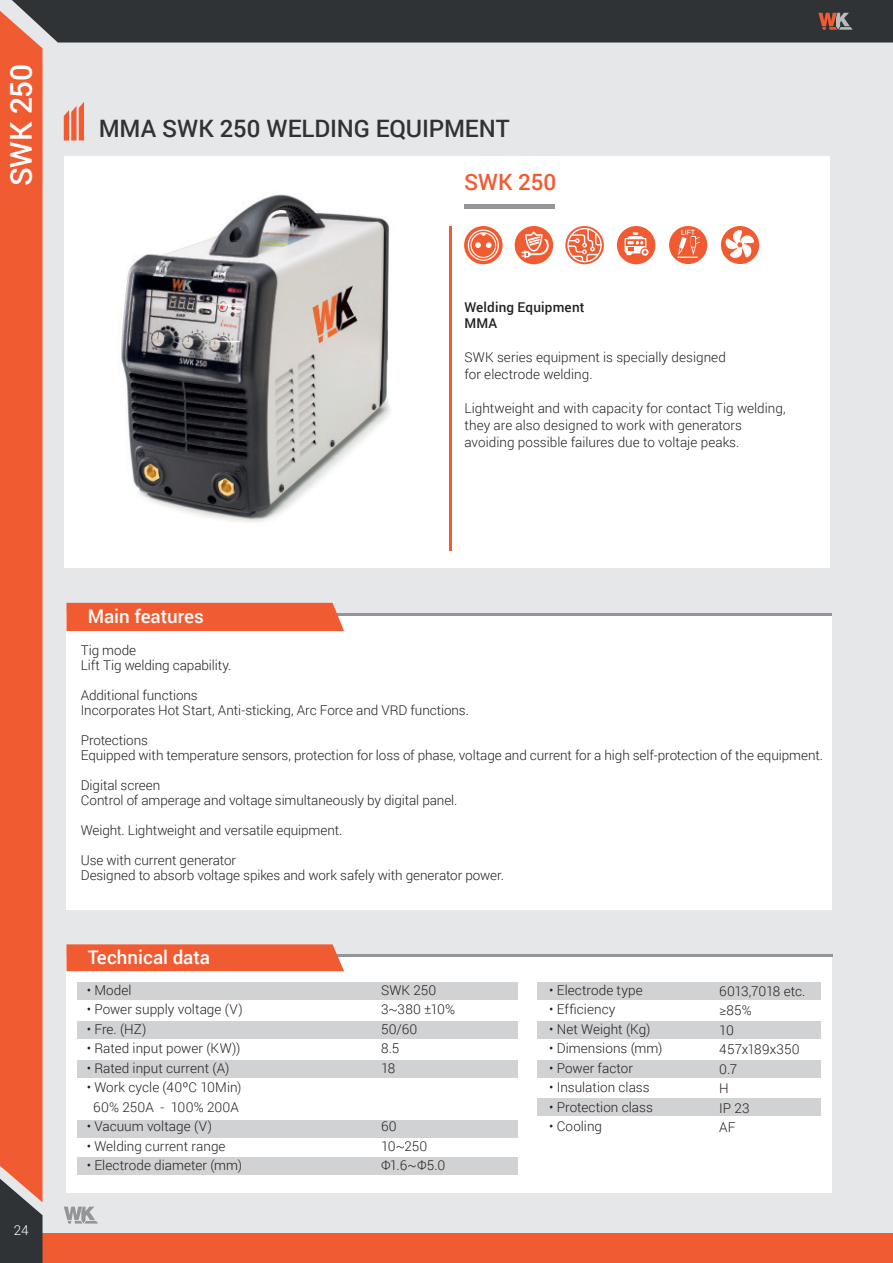
<style>
.page{position:relative;width:893px;height:1263px;background:#e6e7e9}
.page>*{position:absolute;margin:0;border:0;box-sizing:border-box;transform-origin:0 0}
.t1{font:500 30px "Roboto";letter-spacing:-.005em;color:#fff}
.t2{font:500 24px "Roboto";letter-spacing:-.005em;color:#2f3335}
.t3{font:500 22.5px "Roboto";letter-spacing:-.005em;color:#f15b31}
.t4{font:500 18.75px "Roboto";color:#fff}
.t5{font:300 13.5px/19.5px "Roboto";letter-spacing:-.005em;color:#231f20}
.t6{font:300 13.5px/19.5px "Roboto";letter-spacing:.015em;color:#231f20}
.t7{font:500 13.5px/16.2px "Roboto";letter-spacing:.01em;color:#231f20}
.t8{font:300 13.5px "Roboto";color:#fff}
</style>
<div class="page">
<div style="left:0;top:1233px;width:893px;height:30px;background:#f15b32"></div>
<div style="left:0;top:1202px;width:43px;height:61px;background:#2f3335"></div>
<div style="left:0;top:43px;width:43px;height:1159px;background:#f15b32"></div>
<svg style="left:64px;top:102px;width:20px;height:38px"></svg>
<svg style="left:0;top:0;width:893px;height:43px;background:#393a3b"></svg>
<svg style="left:64px;top:1206px;width:34px;height:17px"></svg>
<div style="left:64px;top:156px;width:766px;height:412px;background:#fff"></div>
<div style="left:66px;top:956px;width:766px;height:237px;background:#fff"></div>
<div style="left:66px;top:615px;width:766px;height:295px;background:#fff"></div>
<hr style="left:205px;top:954px;width:627px;height:2px;background:#939598">
<div style="left:66px;top:944px;width:278px;height:27px;background:#f15b32"></div>
<hr style="left:205px;top:613px;width:627px;height:3px;background:#939598">
<div style="left:66px;top:603px;width:278px;height:28px;background:#f15b32"></div>
<hr style="left:464px;top:205px;width:91px;height:4px;background:#939598">
<img style="left:121px;top:194px;width:269px;height:329px">
<div style="left:537px;top:1098px;width:284px;height:18px;background:#d1d2d4"></div>
<div style="left:77px;top:1157px;width:441px;height:18px;background:#d1d2d4"></div>
<div style="left:77px;top:982px;width:441px;height:18px;background:#d1d2d4"></div>
<div style="left:77px;top:1021px;width:441px;height:18px;background:#d1d2d4"></div>
<div style="left:77px;top:1060px;width:441px;height:18px;background:#d1d2d4"></div>
<div style="left:77px;top:1119px;width:441px;height:18px;background:#d1d2d4"></div>
<div style="left:537px;top:982px;width:284px;height:18px;background:#d1d2d4"></div>
<div style="left:537px;top:1021px;width:284px;height:18px;background:#d1d2d4"></div>
<div style="left:537px;top:1059px;width:284px;height:18px;background:#d1d2d4"></div>
<hr style="left:449px;top:226px;width:2px;height:325px;background:#f15b32">
<svg style="left:464px;top:226px;width:39px;height:38px"></svg>
<svg style="left:515px;top:226px;width:38px;height:38px"></svg>
<svg style="left:565px;top:226px;width:39px;height:38px"></svg>
<svg style="left:617px;top:226px;width:38px;height:38px"></svg>
<svg style="left:669px;top:226px;width:38px;height:38px"></svg>
<svg style="left:721px;top:226px;width:38px;height:38px"></svg>
<h1 class="t1" style="left:0;top:186px;width:124px;rotate:-90deg">SWK 250</h1>
<h2 class="t2" style="left:99px;top:112px;width:412px">MMA SWK 250 WELDING EQUIPMENT</h2>
<h3 class="t3" style="left:464px;top:166px;width:94px">SWK 250</h3>
<p class="t7" style="left:464px;top:298px;width:122px">Welding Equipment<br>MMA</p>
<p class="t5" style="left:464px;top:348px;width:263px;line-height:17.1px">SWK series equipment is specially designed for electrode welding.</p>
<p class="t5" style="left:464px;top:399px;width:323px;line-height:17.1px">Lightweight and with capacity for contact Tig welding, they are also designed to work with generators avoiding possible failures due to voltaje peaks.</p>
<p class="t8" style="left:14px;top:1220px;width:16px">24</p>
<h3 class="t4" style="left:88px;top:603px;width:117px">Main features</h3>
<p class="t5" style="left:81px;top:642px;width:152px;line-height:15px">Tig mode<br>Lift Tig welding capability.</p>
<p class="t5" style="left:81px;top:687px;width:390px;line-height:15px">Additional functions<br>Incorporates Hot Start, Anti-sticking, Arc Force and VRD functions.</p>
<p class="t5" style="left:81px;top:732px;width:744px;line-height:15px">Protections<br>Equipped with temperature sensors, protection for loss of phase, voltage and current for a high self-protection of the equipment.</p>
<p class="t5" style="left:81px;top:777px;width:378px;line-height:15px">Digital screen<br>Control of amperage and voltage simultaneously by digital panel.</p>
<p class="t5" style="left:81px;top:820px;width:263px">Weight. Lightweight and versatile equipment.</p>
<p class="t5" style="left:81px;top:852px;width:425px;line-height:15px">Use with current generator<br>Designed to absorb voltage spikes and work safely with generator power.</p>
<h3 class="t4" style="left:88px;top:944px;width:124px">Technical data</h3>
<p class="t5" style="left:87px;top:979px;width:46px">• Model</p>
<p class="t5" style="left:87px;top:999px;width:158px">• Power supply voltage (V)</p>
<p class="t5" style="left:87px;top:1018px;width:61px">• Fre. (HZ)</p>
<p class="t5" style="left:87px;top:1038px;width:155px">• Rated input power (KW))</p>
<p class="t5" style="left:87px;top:1057px;width:144px">• Rated input current (A)</p>
<p class="t5" style="left:87px;top:1077px;width:156px;text-align:center">• Work cycle (40ºC 10Min)<br>60% 250A - 100% 200A</p>
<p class="t5" style="left:87px;top:1116px;width:127px">• Vacuum voltage (V)</p>
<p class="t5" style="left:87px;top:1135px;width:140px">• Welding current range</p>
<p class="t5" style="left:87px;top:1155px;width:157px">• Electrode diameter (mm)</p>
<p class="t6" style="left:381px;top:980px;width:76px">SWK 250<br>3~380 ±10%<br>50/60<br>8.5<br>18</p>
<p class="t5" style="left:381px;top:1116px;width:66px">60<br>10~250<br>Φ1.6~Φ5.0</p>
<p class="t5" style="left:549px;top:979px;width:95px">• Electrode type</p>
<p class="t5" style="left:549px;top:999px;width:68px">• Efficiency</p>
<p class="t5" style="left:549px;top:1018px;width:103px">• Net Weight (Kg)</p>
<p class="t5" style="left:549px;top:1038px;width:115px">• Dimensions (mm)</p>
<p class="t5" style="left:549px;top:1057px;width:85px">• Power factor</p>
<p class="t5" style="left:549px;top:1077px;width:102px">• Insulation class</p>
<p class="t5" style="left:549px;top:1096px;width:105px">• Protection class</p>
<p class="t5" style="left:549px;top:1116px;width:54px">• Cooling</p>
<p class="t5" style="left:719px;top:981px;width:88px">6013,7018 etc. ≥85%<br>10<br>457x189x350<br>0.7<br>H<br>IP 23<br>AF</p>
</div>
